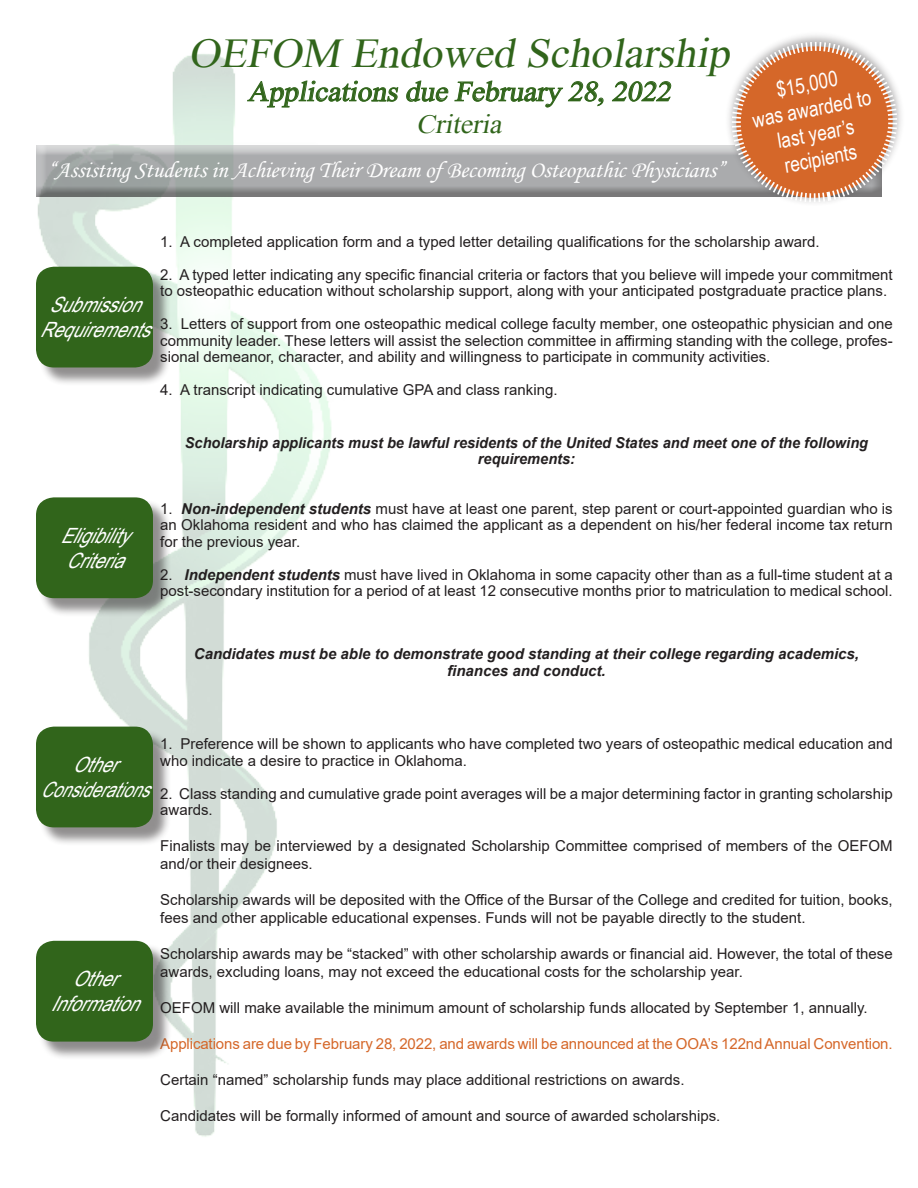
<style>
.page{position:relative;width:918px;height:1188px;background:#fff}
.page>*{position:absolute;margin:0;border:0;box-sizing:border-box;transform-origin:0 0}
.t1{font:italic 42px "Mongolian Baiti";color:#31651b}
.t2{font:italic 28.5px "Mongolian Baiti";color:#31651b}
.t3{font:italic 27px "Mongolian Baiti";color:#31651b}
.t4{font:23.4px "Monotype Corsiva";color:#fff}
.t5{font:21.15px/25.2px "Arial Narrow";color:#fff;text-align:center}
.t6{font:italic 21px "Arial Narrow";color:#fff}
.t7{font:italic 21px "Arial Narrow";color:#fff;scale:.94 1}
.t8{font:15px/16.5px "Arial";color:#231f20}
.t9{font:italic 700 15px "Arial";color:#231f20}
.t10{font:15px "Arial";letter-spacing:-.005em;color:#d56729}
.s1{font-weight:700;font-style:italic}
</style>
<div class="page">
<img style="left:36px;top:54px;width:296px;height:1083px">
<svg style="left:247px;top:77px;width:152px;height:32px"></svg>
<svg style="left:406px;top:80px;width:198px;height:28px"></svg>
<svg style="left:612px;top:81px;width:60px;height:21px"></svg>
<div style="left:38px;top:269px;width:134px;height:117px;background:#231f20;opacity:.5"></div>
<div style="left:36px;top:267px;width:117px;height:100px;background:#31651b;border-radius:18px"></div>
<div style="left:38px;top:500px;width:134px;height:117px;background:#231f20;opacity:.5"></div>
<div style="left:36px;top:497px;width:117px;height:101px;background:#31651b;border-radius:18px"></div>
<div style="left:38px;top:729px;width:134px;height:117px;background:#231f20;opacity:.5"></div>
<div style="left:36px;top:727px;width:117px;height:100px;background:#31651b;border-radius:18px"></div>
<div style="left:38px;top:943px;width:134px;height:117px;background:#231f20;opacity:.51"></div>
<div style="left:36px;top:941px;width:117px;height:101px;background:#31651b;border-radius:18px"></div>
<div style="left:34px;top:145px;width:850px;height:53px;background:#231f20;opacity:.75"></div>
<div style="left:725px;top:31px;width:181px;height:176px;background:#231f20;opacity:.4"></div>
<svg style="left:730px;top:40px;width:169px;height:165px"></svg>
<p class="t1" style="left:189px;top:30px;width:542px">OEFOM Endowed Scholarship</p>
<p class="t2" style="left:247px;top:76px;width:430px">App lications due February 28, 2022</p>
<p class="t3" style="left:417px;top:110px;width:92px">Criteria</p>
<p class="t4" style="left:47px;top:156px;width:678px">“Assisting Students in Achieving Their Dream of Becoming Osteopathic Physicians”</p>
<p class="t5" style="left:774px;top:77px;width:64px;rotate:-11deg">$15,000</p>
<p class="t5" style="left:750px;top:107px;width:122px;rotate:-11deg">was awarded to last year’s</p>
<p class="t5" style="left:782px;top:152px;width:75px;rotate:-11deg">recipients</p>
<p class="t8" style="left:160px;top:233px;width:661px">1. A completed application form and a typed letter detailing qualifications for the scholarship award.</p>
<p class="t8" style="left:160px;top:266px;width:734px">2. A typed letter indicating any specific financial criteria or factors that you believe will impede your commitment to osteopathic education without scholarship support, along with your anticipated postgraduate practice plans.</p>
<p class="t8" style="left:160px;top:316px;width:734px;text-align:justify">3. Letters of support from one osteopathic medical college faculty member, one osteopathic physician and one community leader. These letters will assist the selection committee in affirming standing with the college, profes&shy;sional demeanor, character, and ability and willingness to participate in community activities.</p>
<p class="t8" style="left:160px;top:382px;width:399px">4. A transcript indicating cumulative GPA and class ranking.</p>
<p class="t9" style="left:185px;top:433px;width:685px">Scholarship applicants must be lawful residents of the United States and meet one of the following</p>
<p class="t9" style="left:478px;top:449px;width:99px">requirements:</p>
<p class="t8" style="left:160px;top:500px;width:734px;text-align:justify">1. <span class="s1">Non-independent students</span> must have at least one parent, step parent or court-appointed guardian who is an Oklahoma resident and who has claimed the applicant as a dependent on his/her federal income tax return for the previous year.</p>
<p class="t8" style="left:160px;top:566px;width:734px">2. <span class="s1">Independent students</span> must have lived in Oklahoma in some capacity other than as a full-time student at a post-secondary institution for a period of at least 12 consecutive months prior to matriculation to medical school.</p>
<p class="t6" style="left:49px;top:289px;width:107px">Submission</p>
<p class="t6" style="left:40px;top:315px;width:126px">Requirements</p>
<p class="t6" style="left:60px;top:520px;width:85px">Eligibility</p>
<p class="t6" style="left:66px;top:545px;width:73px">Criteria</p>
<p class="t9" style="left:194px;top:644px;width:667px">Candidates must be able to demonstrate good standing at their college regarding academics,</p>
<p class="t9" style="left:447px;top:660px;width:160px">finances and conduct.</p>
<p class="t8" style="left:160px;top:736px;width:734px">1. Preference will be shown to applicants who have completed two years of osteopathic medical education and who indicate a desire to practice in Oklahoma.</p>
<p class="t8" style="left:160px;top:785px;width:734px">2. Class standing and cumulative grade point averages will be a major determining factor in granting scholarship awards.</p>
<p class="t8" style="left:160px;top:837px;width:734px;line-height:18px">Finalists may be interviewed by a designated Scholarship Committee comprised of members of the OEFOM and/or their designees.</p>
<p class="t8" style="left:160px;top:891px;width:734px;line-height:18px">Scholarship awards will be deposited with the Office of the Bursar of the College and credited for tuition, books, fees and other applicable educational expenses. Funds will not be payable directly to the student.</p>
<p class="t8" style="left:160px;top:945px;width:734px;line-height:18px">Scholarship awards may be “stacked” with other scholarship awards or financial aid. However, the total of these awards, excluding loans, may not exceed the educational costs for the scholarship year.</p>
<p class="t8" style="left:160px;top:1000px;width:709px">OEFOM will make available the minimum amount of scholarship funds allocated by September 1, annually.</p>
<p class="t10" style="left:160px;top:1034px;width:734px">Applications are due by February 28, 2022, and awards will be announced at the OOA’s 122nd Annual Convention.</p>
<p class="t8" style="left:160px;top:1072px;width:526px">Certain “named” scholarship funds may place additional restrictions on awards.</p>
<p class="t8" style="left:160px;top:1108px;width:562px">Candidates will be formally informed of amount and source of awarded scholarships.</p>
<p class="t6" style="left:73px;top:749px;width:60px">Other</p>
<p class="t7" style="left:41px;top:774px;width:132px">Considerations</p>
<p class="t6" style="left:73px;top:963px;width:60px">Other</p>
<p class="t6" style="left:51px;top:989px;width:104px">Information</p>
</div>
